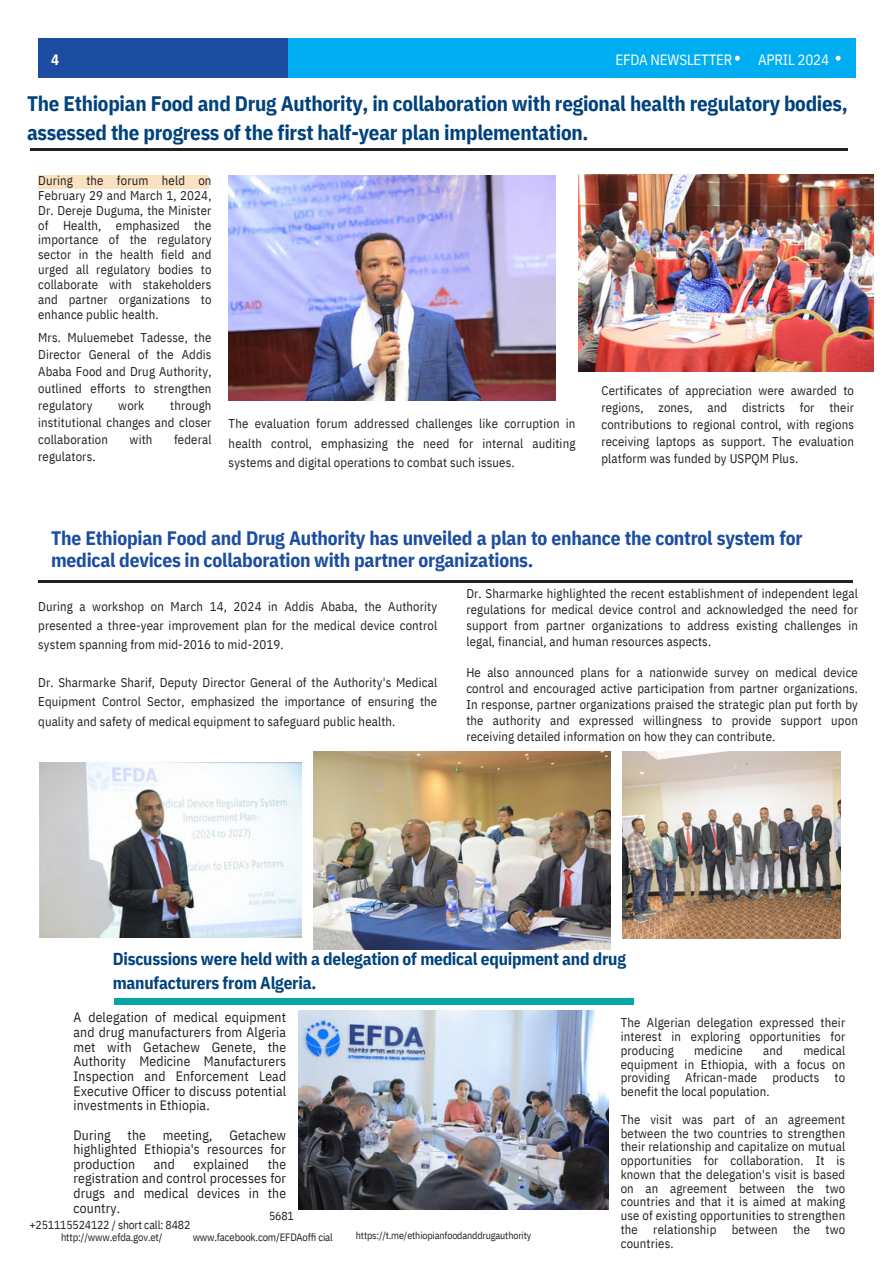
<style>
.page{position:relative;width:894px;height:1264px;background:#fff}
.page>*{position:absolute;margin:0;border:0;box-sizing:border-box;transform-origin:0 0}
.t1{font:700 21px/29.2px "IBM Plex Sans Cond";letter-spacing:-.01em;color:#00427c}
.t2{font:700 19.5px/22.5px "IBM Plex Sans Cond";letter-spacing:-.01em;color:#1c4da1}
.t3{font:700 17.25px/23.7px "IBM Plex Sans Cond";letter-spacing:-.01em;color:#00427c}
.t4{font:14.85px "IBM Plex Sans Cond";letter-spacing:-.015em;color:#fff}
.t5{font:700 14.85px "IBM Plex Sans Cond";color:#fff}
.t6{font:13.65px/14.7px "IBM Plex Sans Cond";letter-spacing:.01em;color:#231f20;text-align:justify}
.t7{font:12.75px/13.8px "IBM Plex Sans Cond";letter-spacing:.01em;color:#231f20;text-align:justify}
.t8{font:11.7px "IBM Plex Sans Cond";letter-spacing:-.015em;color:#231f20}
.t9{font:10.65px "IBM Plex Sans Cond";letter-spacing:-.015em;color:#231f20}
.t10{font:10.05px "IBM Plex Sans Cond";letter-spacing:-.015em;color:#231f20}
</style>
<div class="page">
<div style="left:38px;top:38px;width:250px;height:39px;background:#1c4da1"></div>
<div style="left:288px;top:38px;width:567px;height:39px;background:#00adf0"></div>
<svg style="left:734px;top:56px;width:5px;height:5px"></svg>
<svg style="left:835px;top:56px;width:5px;height:5px"></svg>
<hr style="left:31px;top:148px;width:816px;height:2px;background:#231f20">
<hr style="left:38px;top:580px;width:814px;height:2px;background:#231f20">
<div style="left:38px;top:175px;width:171px;height:14px;background:#fae1c2"></div>
<img style="left:228px;top:175px;width:327px;height:225px">
<img style="left:578px;top:175px;width:295px;height:196px">
<img style="left:40px;top:762px;width:262px;height:175px">
<div style="left:114px;top:998px;width:519px;height:7px;background:#05a6a4"></div>
<img style="left:313px;top:751px;width:297px;height:198px">
<img style="left:622px;top:751px;width:218px;height:187px">
<img style="left:298px;top:1010px;width:310px;height:198px">
<p class="t5" style="left:51px;top:50px;width:10px">4</p>
<h5 class="t4" style="left:615px;top:50px;width:118px">EFDA NEWSLETTER</h5>
<h5 class="t4" style="left:757px;top:50px;width:72px">APRIL 2024</h5>
<h5 class="t1" style="left:27px;top:88px;width:822px">The Ethiopian Food and Drug Authority, in collaboration with regional health regulatory bodies, assessed the progress of the first half-year plan implementation.</h5>
<h5 class="t7" style="left:38px;top:173px;width:175px;line-height:14.9px">During the forum held on February 29 and March 1, 2024, Dr. Dereje Duguma, the Minister of Health, emphasized the importance of the regulatory sector in the health field and urged all regulatory bodies to collaborate with stakeholders and partner organizations to enhance public health.</h5>
<h5 class="t7" style="left:38px;top:329px;width:175px;line-height:17px">Mrs. Muluemebet Tadesse, the Director General of the Addis Ababa Food and Drug Authority, outlined efforts to strengthen regulatory</h5>
<h5 class="t7" style="left:38px;top:397px;width:175px;line-height:17px;text-indent:132px">through institutional changes and closer collaboration</h5>
<h5 class="t7" style="left:118px;top:398px;width:28px">work</h5>
<h5 class="t7" style="left:130px;top:432px;width:24px">with</h5>
<h5 class="t7" style="left:174px;top:432px;width:39px">federal</h5>
<h5 class="t7" style="left:38px;top:449px;width:59px">regulators.</h5>
<p class="t7" style="left:228px;top:414px;width:348px;line-height:19px">The evaluation forum addressed challenges like corruption in health control, emphasizing the need for internal auditing systems and digital operations to combat such issues.</p>
<h2 class="t7" style="left:601px;top:382px;width:254px;line-height:17px">Certificates of appreciation were awarded to regions, zones, and districts for their contributions to regional control, with regions receiving laptops as support. The evaluation platform was funded by USPQM Plus.</h2>
<p class="t2" style="left:51px;top:526px;width:752px">The Ethiopian Food and Drug Authority has unveiled a plan to enhance the control system for medical devices in collaboration with partner organizations.</p>
<p class="t7" style="left:38px;top:596px;width:400px;line-height:19px">During a workshop on March 14, 2024 in Addis Ababa, the Authority presented a three-year improvement plan for the medical device control system spanning from mid-2016 to mid-2019.</p>
<p class="t7" style="left:38px;top:673px;width:400px;line-height:19px">Dr. Sharmarke Sharif, Deputy Director General of the Authority's Medical Equipment Control Sector, emphasized the importance of ensuring the quality and safety of medical equipment to safeguard public health.</p>
<h4 class="t7" style="left:466px;top:585px;width:393px;line-height:15.9px">Dr. Sharmarke highlighted the recent establishment of independent legal regulations for medical device control and acknowledged the need for support from partner organizations to address existing challenges in legal, financial, and human resources aspects.</h4>
<h4 class="t7" style="left:466px;top:664px;width:393px;line-height:15.9px">He also announced plans for a nationwide survey on medical device control and encouraged active participation from partner organizations.<br>In response, partner organizations praised the strategic plan put forth by the authority and expressed willingness to provide support upon receiving detailed information on how they can contribute.</h4>
<p class="t3" style="left:113px;top:947px;width:514px">Discussions were held with a delegation of medical equipment and drug manufacturers from Algeria.</p>
<h5 class="t6" style="left:73px;top:1009px;width:214px">A delegation of medical equipment and drug manufacturers from Algeria met with Getachew Genete, the Authority Medicine Manufacturers Inspection and Enforcement Lead Executive Officer to discuss potential investments in Ethiopia.</h5>
<h5 class="t6" style="left:73px;top:1126px;width:214px">During the meeting, Getachew highlighted Ethiopia's resources for production</h5>
<h5 class="t6" style="left:73px;top:1156px;width:214px;text-indent:194px">the registration and control processes for drugs and medical devices in the country.</h5>
<h5 class="t6" style="left:154px;top:1156px;width:23px">and</h5>
<h5 class="t6" style="left:193px;top:1156px;width:57px">explained</h5>
<h1 class="t8" style="left:269px;top:1207px;width:26px">5681</h1>
<h5 class="t8" style="left:29px;top:1216px;width:162px">+251115524122 / short call: 8482</h5>
<h5 class="t9" style="left:61px;top:1229px;width:103px">http://www.efda.gov.et/</h5>
<h5 class="t9" style="left:193px;top:1229px;width:142px">www.facebook.com/EFDAoffi cial</h5>
<h5 class="t10" style="left:356px;top:1228px;width:177px">https://t.me/ethiopianfoodanddrugauthority</h5>
<p class="t7" style="left:620px;top:1015px;width:226px">The Algerian delegation expressed their interest in exploring opportunities for producing</p>
<p class="t7" style="left:620px;top:1043px;width:226px;text-indent:182px">medical equipment in Ethiopia, with a focus on providing African-made products to benefit the local population.</p>
<p class="t7" style="left:620px;top:1112px;width:226px">The visit was part of an agreement between the two countries to strengthen their relationship and capitalize on mutual opportunities for collaboration. It is known that the delegation's visit is based on an agreement between the two countries and that it is aimed at making use of existing opportunities to strengthen the relationship between the two countries.</p>
<p class="t7" style="left:694px;top:1043px;width:50px">medicine</p>
<p class="t7" style="left:763px;top:1043px;width:21px">and</p>
</div>
